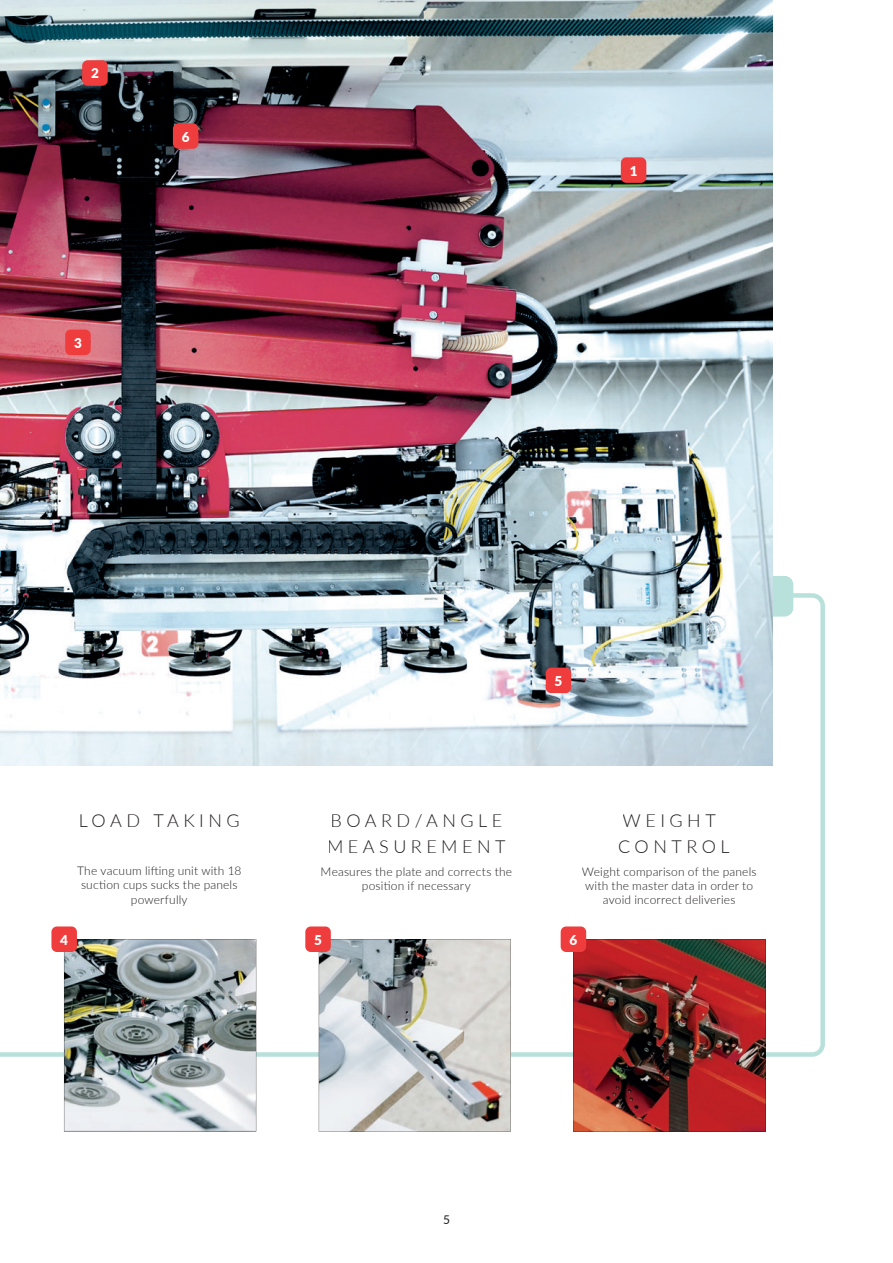
<style>
.page{position:relative;width:893px;height:1263px;background:#fff}
.page>*{position:absolute;margin:0;border:0;box-sizing:border-box;transform-origin:0 0}
.t1{font:300 18px/25.5px "Lato";letter-spacing:.25em;color:#231f20}
.t2{font:900 13.5px "Lato";color:#fff}
.t3{font:300 12px/14.4px "Lato";letter-spacing:.015em;color:#231f20;text-align:center}
.t4{font:12px "Lato";color:#231f20}
</style>
<div class="page">
<svg style="left:0;top:593px;width:825px;height:464px"></svg>
<svg style="left:319px;top:939px;width:193px;height:192px"></svg>
<img style="left:573px;top:939px;width:192px;height:192px">
<svg style="left:773px;top:576px;width:20px;height:41px"></svg>
<img style="left:64px;top:939px;width:193px;height:192px">
<div style="left:51px;top:926px;width:26px;height:26px;background:#ee3d3c;border-radius:5px"></div>
<div style="left:305px;top:926px;width:26px;height:26px;background:#ee3d3c;border-radius:5px"></div>
<div style="left:561px;top:926px;width:25px;height:26px;background:#ee3d3c;border-radius:5px"></div>
<div style="left:332px;top:814px;width:170px;height:14px;background:#fff"></div>
<div style="left:329px;top:840px;width:176px;height:13px;background:#fff"></div>
<div style="left:322px;top:867px;width:190px;height:11px;background:#fff"></div>
<div style="left:363px;top:881px;width:108px;height:11px;background:#fff"></div>
<div style="left:623px;top:814px;width:92px;height:13px;background:#fff"></div>
<div style="left:609px;top:840px;width:120px;height:13px;background:#fff"></div>
<div style="left:582px;top:867px;width:174px;height:11px;background:#fff"></div>
<div style="left:585px;top:881px;width:168px;height:9px;background:#fff"></div>
<div style="left:603px;top:896px;width:132px;height:8px;background:#fff"></div>
<div style="left:81px;top:814px;width:158px;height:13px;background:#fff"></div>
<div style="left:77px;top:866px;width:164px;height:11px;background:#fff"></div>
<div style="left:82px;top:881px;width:155px;height:10px;background:#fff"></div>
<div style="left:132px;top:895px;width:55px;height:11px;background:#fff"></div>
<img style="left:0;top:0;width:773px;height:765px">
<div style="left:621px;top:157px;width:25px;height:26px;background:#ee3d3c;border-radius:5px"></div>
<div style="left:82px;top:60px;width:26px;height:26px;background:#ee3d3c;border-radius:5px"></div>
<div style="left:65px;top:330px;width:26px;height:25px;background:#ee3d3c;border-radius:5px"></div>
<div style="left:546px;top:668px;width:25px;height:25px;background:#ee3d3c;border-radius:5px"></div>
<div style="left:173px;top:123px;width:25px;height:26px;background:#ee3d3c;border-radius:5px"></div>
<p class="t2" style="left:91px;top:63px;width:9px">2</p>
<p class="t2" style="left:74px;top:333px;width:9px">3</p>
<p class="t2" style="left:182px;top:126px;width:9px">6</p>
<p class="t2" style="left:630px;top:160px;width:9px">1</p>
<h1 class="t1" style="left:79px;top:807px;width:163px">LOAD TAKING</h1>
<p class="t3" style="left:77px;top:863px;width:166px">The vacuum lifting unit with 18 suction cups sucks the panels powerfully</p>
<p class="t2" style="left:555px;top:671px;width:9px">5</p>
<h1 class="t1" style="left:327px;top:807px;width:180px">BOARD/ANGLE<br>MEASUREMENT</h1>
<p class="t3" style="left:321px;top:863px;width:193px">Measures the plate and corrects the position if necessary</p>
<h1 class="t1" style="left:618px;top:807px;width:113px">WEIGHT<br>CONTROL</h1>
<p class="t3" style="left:582px;top:863px;width:176px">Weight comparison of the panels with the master data in order to avoid incorrect deliveries</p>
<p class="t2" style="left:60px;top:929px;width:9px">4</p>
<p class="t2" style="left:314px;top:929px;width:9px">5</p>
<p class="t2" style="left:569px;top:929px;width:9px">6</p>
<p class="t4" style="left:443px;top:1211px;width:8px">5</p>
</div>
